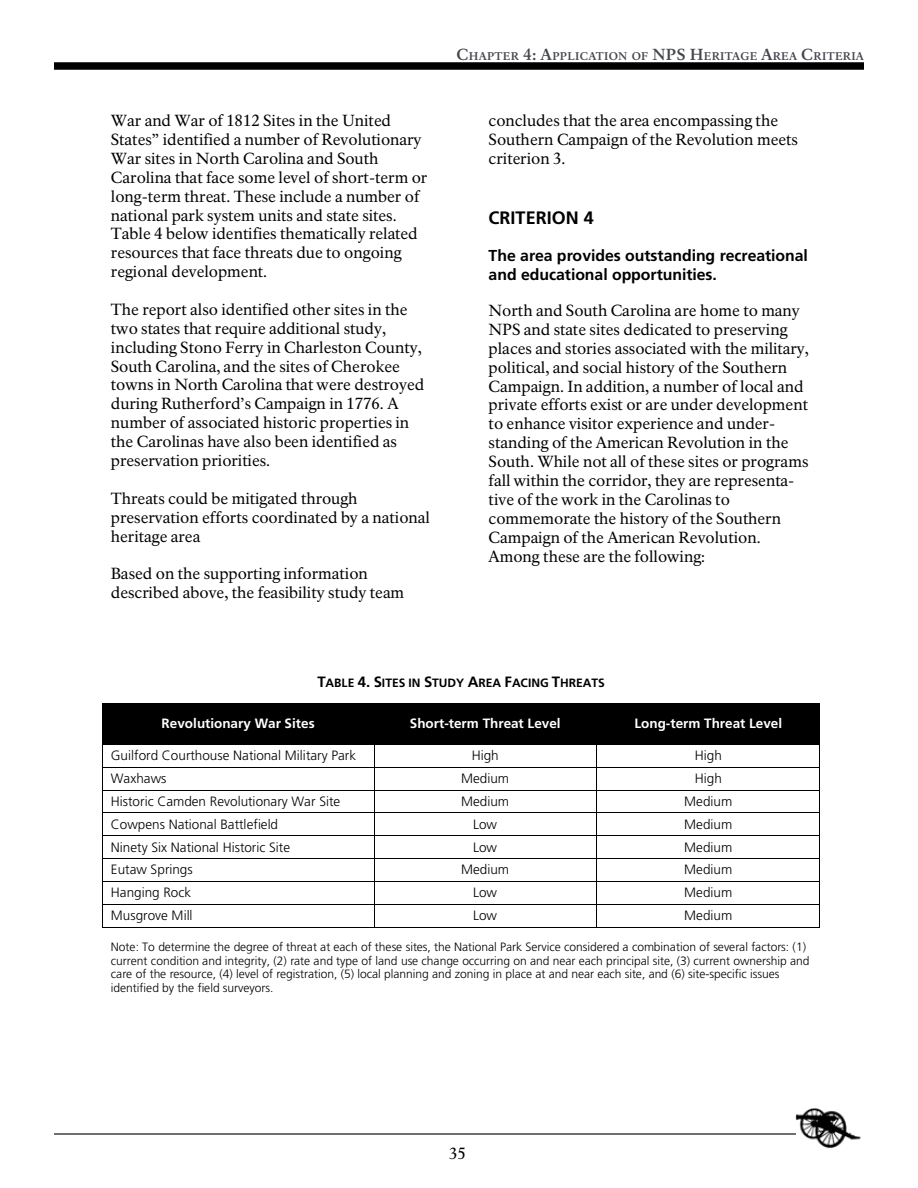
<style>
.page{position:relative;width:918px;height:1188px;background:#fff}
.page>*{position:absolute;margin:0;border:0;box-sizing:border-box;transform-origin:0 0}
.t1{font:700 18px "Frutiger LT Std";color:#000}
.t2{font:15.9px/18.9px "NPS Rawlinson OT";color:#000}
.t3{font:700 15.9px/18.5px "Frutiger LT Std";color:#000}
.t4{font:15.75px "NPS Rawlinson OT";color:#000}
.t5{font:300 13.5px "Frutiger LT Std";letter-spacing:.005em;color:#000}
.t6{font:700 13.5px "Frutiger LT Std";color:#fff}
.t7{font:300 12px/14px "Frutiger LT Std";letter-spacing:-.005em;color:#000}
.t8{font:700 12px "Frutiger LT Std";letter-spacing:-.005em;color:#000}
.t9{font:700 10.95px "NPS Rawlinson OT";letter-spacing:.03em;color:#43464d}
.s1{font-size:15.75px}
.s2{font-size:15px}
</style>
<div class="page">
<div style="left:103px;top:704px;width:270px;height:40px;background:#000"></div>
<div style="left:374px;top:704px;width:222px;height:40px;background:#000"></div>
<div style="left:597px;top:704px;width:223px;height:40px;background:#000"></div>
<hr style="left:103px;top:703px;width:271px;height:1px;background:#000">
<hr style="left:103px;top:704px;width:271px;height:3px;background:#000">
<hr style="left:374px;top:703px;width:222px;height:1px;background:#000">
<hr style="left:597px;top:703px;width:223px;height:1px;background:#000">
<hr style="left:102px;top:741px;width:272px;height:3px;background:#000">
<hr style="left:102px;top:707px;width:1px;height:37px;background:#000">
<hr style="left:596px;top:707px;width:1px;height:37px;background:#000">
<hr style="left:820px;top:707px;width:1px;height:37px;background:#000">
<hr style="left:103px;top:744px;width:271px;height:1px;background:#000">
<hr style="left:374px;top:744px;width:222px;height:1px;background:#000">
<hr style="left:597px;top:744px;width:223px;height:1px;background:#000">
<hr style="left:103px;top:767px;width:271px;height:1px;background:#000">
<hr style="left:374px;top:767px;width:222px;height:1px;background:#000">
<hr style="left:597px;top:767px;width:223px;height:1px;background:#000">
<hr style="left:103px;top:790px;width:271px;height:1px;background:#000">
<hr style="left:374px;top:790px;width:222px;height:1px;background:#000">
<hr style="left:597px;top:790px;width:223px;height:1px;background:#000">
<hr style="left:103px;top:813px;width:271px;height:1px;background:#000">
<hr style="left:374px;top:813px;width:222px;height:1px;background:#000">
<hr style="left:597px;top:813px;width:223px;height:1px;background:#000">
<hr style="left:103px;top:835px;width:271px;height:1px;background:#000">
<hr style="left:374px;top:835px;width:222px;height:1px;background:#000">
<hr style="left:597px;top:835px;width:223px;height:1px;background:#000">
<hr style="left:103px;top:858px;width:271px;height:1px;background:#000">
<hr style="left:374px;top:858px;width:222px;height:1px;background:#000">
<hr style="left:597px;top:858px;width:223px;height:1px;background:#000">
<hr style="left:103px;top:881px;width:271px;height:1px;background:#000">
<hr style="left:374px;top:881px;width:222px;height:1px;background:#000">
<hr style="left:597px;top:881px;width:223px;height:1px;background:#000">
<hr style="left:103px;top:904px;width:271px;height:1px;background:#000">
<hr style="left:374px;top:904px;width:222px;height:1px;background:#000">
<hr style="left:597px;top:904px;width:223px;height:1px;background:#000">
<svg style="left:102px;top:744px;width:2px;height:184px"></svg>
<hr style="left:103px;top:927px;width:271px;height:1px;background:#000">
<svg style="left:374px;top:745px;width:1px;height:182px"></svg>
<hr style="left:374px;top:927px;width:222px;height:1px;background:#000">
<svg style="left:596px;top:744px;width:1px;height:184px"></svg>
<hr style="left:597px;top:927px;width:223px;height:1px;background:#000">
<div style="left:54px;top:62px;width:810px;height:8px;background:#000"></div>
<hr style="left:54px;top:1133px;width:742px;height:2px;background:#000">
<img style="left:783px;top:1108px;width:78px;height:41px">
<p class="t2" style="left:111px;top:111px;width:318px">War and War of 1812 Sites in the United States” identified a number of Revolutionary War sites in North Carolina and South Carolina that face some level of short-term or long-term threat. These include a number of national park system units and state sites.<br>Table 4 below identifies thematically related resources that face threats due to ongoing regional development.</p>
<p class="t2" style="left:111px;top:300px;width:315px">The report also identified other sites in the two states that require additional study, including Stono Ferry in Charleston County, South Carolina, and the sites of Cherokee towns in North Carolina that were destroyed during Rutherford’s Campaign in 1776. A number of associated historic properties in the Carolinas have also been identified as preservation priorities.</p>
<p class="t2" style="left:111px;top:489px;width:321px">Threats could be mitigated through preservation efforts coordinated by a national heritage area</p>
<p class="t2" style="left:111px;top:565px;width:295px">Based on the supporting information described above, the feasibility study team</p>
<p class="t9" style="left:456px;top:49px;width:409px"><span class="s1">C</span>HAPTER <span class="s1">4: A</span>PPLICATION OF <span class="s1">NP S H</span>ERITAGE <span class="s1">A</span>REA <span class="s1">C</span>RITERIA</p>
<p class="t2" style="left:489px;top:111px;width:311px">concludes that the area encompassing the<br>Southern Campaign of the Revolution meets criterion 3.</p>
<p class="t1" style="left:489px;top:207px;width:107px">CRITERION 4</p>
<p class="t3" style="left:489px;top:247px;width:321px">The area provides outstanding recreational and educational opportunities.</p>
<p class="t2" style="left:489px;top:301px;width:322px">North and South Carolina are home to many NPS and state sites dedicated to preserving places and stories associated with the military, political, and social history of the Southern Campaign. In addition, a number of local and private efforts exist or are under development to enhance visitor experience and under&shy;standing of the American Revolution in the South. While not all of these sites or programs fall within the corridor, they are representa&shy;tive of the work in the Carolinas to commemorate the history of the Southern Campaign of the American Revolution.<br>Among these are the following:</p>
<p class="t8" style="left:317px;top:675px;width:289px"><span class="s2">T</span>ABLE <span class="s2">4. S</span>ITES IN <span class="s2">S</span>TUDY <span class="s2">A</span>REA <span class="s2">F</span>ACING <span class="s2">T</span>HREATS</p>
<p class="t6" style="left:162px;top:716px;width:155px">Revolutionary War Sites</p>
<p class="t6" style="left:410px;top:716px;width:152px">Short-term Threat Level</p>
<p class="t6" style="left:634px;top:716px;width:149px">Long-term Threat Level</p>
<p class="t5" style="left:111px;top:748px;width:247px">Guilford Courthouse National Military Park</p>
<p class="t5" style="left:472px;top:748px;width:29px">High</p>
<p class="t5" style="left:695px;top:748px;width:29px">High</p>
<p class="t5" style="left:111px;top:771px;width:57px">Waxhaws</p>
<p class="t5" style="left:461px;top:771px;width:50px">Medium</p>
<p class="t5" style="left:695px;top:771px;width:29px">High</p>
<p class="t5" style="left:111px;top:794px;width:231px">Historic Camden Revolutionary War Site</p>
<p class="t5" style="left:461px;top:794px;width:50px">Medium</p>
<p class="t5" style="left:684px;top:794px;width:50px">Medium</p>
<p class="t5" style="left:111px;top:816px;width:169px">Cowpens National Battlefield</p>
<p class="t5" style="left:473px;top:816px;width:25px">Low</p>
<p class="t5" style="left:684px;top:816px;width:50px">Medium</p>
<p class="t5" style="left:111px;top:839px;width:181px">Ninety Six National Historic Site</p>
<p class="t5" style="left:473px;top:839px;width:25px">Low</p>
<p class="t5" style="left:684px;top:839px;width:50px">Medium</p>
<p class="t5" style="left:111px;top:862px;width:83px">Eutaw Springs</p>
<p class="t5" style="left:461px;top:862px;width:50px">Medium</p>
<p class="t5" style="left:684px;top:862px;width:50px">Medium</p>
<p class="t5" style="left:111px;top:885px;width:82px">Hanging Rock</p>
<p class="t5" style="left:473px;top:885px;width:25px">Low</p>
<p class="t5" style="left:684px;top:885px;width:50px">Medium</p>
<p class="t5" style="left:111px;top:908px;width:83px">Musgrove Mill</p>
<p class="t5" style="left:473px;top:908px;width:25px">Low</p>
<p class="t5" style="left:684px;top:908px;width:50px">Medium</p>
<p class="t7" style="left:111px;top:940px;width:700px">Note: To determine the degree of threat at each of these sites, the National Park Service considered a combination of several factors: (1) current condition and integrity, (2) rate and type of land use change occurring on and near each principal site, (3) current ownership and care of the resource, (4) level of registration, (5) local planning and zoning in place at and near each site, and (6) site-specific issues identified by the field surveyors.</p>
<p class="t4" style="left:449px;top:1144px;width:18px">35</p>
</div>
